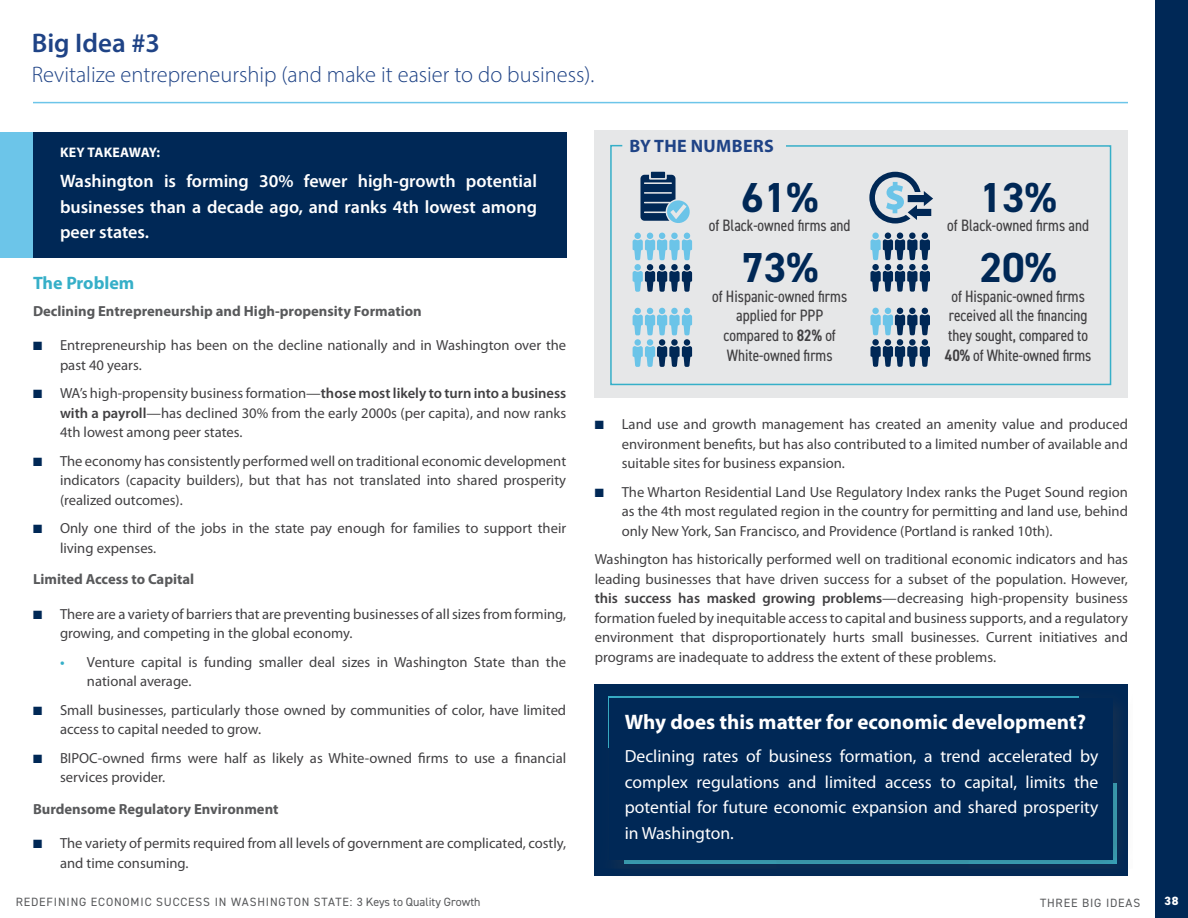
<style>
.page{position:relative;width:1188px;height:918px;background:#fff}
.page>*{position:absolute;margin:0;border:0;box-sizing:border-box;transform-origin:0 0}
.t1{font:700 42px "DIN2014";color:#002856}
.t2{font:600 27px "Myriad Pro";color:#1f4386}
.t3{font:300 22.5px "Myriad Pro";color:#1f4386}
.t4{font:700 21px "Myriad Pro";color:#fff}
.t5{font:600 18px/25.5px "Myriad Pro";color:#fff;text-align:justify}
.t6{font:700 18px "Myriad Pro";letter-spacing:.02em;color:#1f4386}
.t7{font:700 18px "Myriad Pro";color:#36afc8}
.t8{font:17.7px/25.5px "Myriad Pro";color:#fff;text-align:justify}
.t9{font:condensed 16.5px/19.8px "DIN2014";color:#414042;text-align:center}
.t10{font:14.7px/19.5px "Myriad Pro";color:#414042}
.t11{font:700 14.7px "Myriad Pro";color:#58595b}
.t12{font:700 13.8px "Myriad Pro";letter-spacing:.02em;color:#fff}
.t13{font:12px "DIN2014";letter-spacing:.07em;color:#58595b}
.t14{font:800 12px "DIN2014";color:#fff}
.s1{font-weight:600}
.s2{color:#002856}
.s3{font-weight:600;color:#36afc8}
</style>
<div class="page">
<div style="left:1155px;top:0;width:33px;height:918px;background:#002856"></div>
<hr style="left:33px;top:102px;width:1095px;height:1px;background:#6cc5e9">
<div style="left:595px;top:130px;width:533px;height:268px;background:#e6e7e8"></div>
<svg style="left:610px;top:144px;width:502px;height:242px"></svg>
<div style="left:0;top:132px;width:506px;height:125px;background:#6cc5e9"></div>
<div style="left:33px;top:132px;width:533px;height:125px;background:#002856"></div>
<div style="left:595px;top:684px;width:533px;height:192px;background:#002856"></div>
<div style="left:600px;top:689px;width:533px;height:191px;background:#414042;opacity:.34"></div>
<div style="left:610px;top:698px;width:503px;height:162px;background:#002856"></div>
<div style="left:634px;top:264px;width:7px;height:7px;background:#6bc4e8;border-radius:50%"></div>
<div style="left:647px;top:264px;width:6px;height:7px;background:#002856;border-radius:50%"></div>
<div style="left:659px;top:264px;width:6px;height:7px;background:#002856;border-radius:50%"></div>
<div style="left:671px;top:264px;width:7px;height:7px;background:#002856;border-radius:50%"></div>
<svg style="left:633px;top:233px;width:59px;height:27px"></svg>
<div style="left:684px;top:264px;width:6px;height:7px;background:#002856;border-radius:50%"></div>
<svg style="left:633px;top:271px;width:59px;height:21px"></svg>
<svg style="left:870px;top:233px;width:60px;height:59px"></svg>
<div style="left:634px;top:339px;width:7px;height:7px;background:#6bc4e8;border-radius:50%"></div>
<div style="left:647px;top:339px;width:6px;height:7px;background:#6bc4e8;border-radius:50%"></div>
<div style="left:659px;top:339px;width:6px;height:7px;background:#002856;border-radius:50%"></div>
<svg style="left:671px;top:339px;width:7px;height:7px"></svg>
<svg style="left:633px;top:308px;width:59px;height:27px"></svg>
<div style="left:684px;top:339px;width:6px;height:7px;background:#002856;border-radius:50%"></div>
<svg style="left:633px;top:346px;width:59px;height:21px"></svg>
<div style="left:872px;top:339px;width:7px;height:7px;background:#002856;border-radius:50%"></div>
<div style="left:885px;top:339px;width:6px;height:7px;background:#002856;border-radius:50%"></div>
<div style="left:897px;top:339px;width:6px;height:7px;background:#002856;border-radius:50%"></div>
<div style="left:909px;top:339px;width:7px;height:7px;background:#002856;border-radius:50%"></div>
<svg style="left:870px;top:308px;width:60px;height:27px"></svg>
<div style="left:922px;top:339px;width:6px;height:7px;background:#002856;border-radius:50%"></div>
<svg style="left:870px;top:346px;width:60px;height:21px"></svg>
<svg style="left:640px;top:175px;width:51px;height:49px"></svg>
<div style="left:651px;top:172px;width:14px;height:6px;background:#002856"></div>
<svg style="left:869px;top:172px;width:64px;height:52px"></svg>
<h2 class="t2" style="left:32px;top:25px;width:130px">Big Idea #3</h2>
<h3 class="t3" style="left:32px;top:61px;width:564px">Revitalize entrepreneurship (and make it easier to do business).</h3>
<p class="t6" style="left:629px;top:135px;width:146px">BY THE NUMBERS</p>
<p class="t12" style="left:60px;top:144px;width:102px">KEY TAKEAWAY:</p>
<p class="t5" style="left:60px;top:168px;width:478px">Washington is forming 30% fewer high-growth potential businesses than a decade ago, and ranks 4th lowest among peer states.</p>
<h1 class="t1" style="left:741px;top:169px;width:79px">61%</h1>
<h1 class="t1" style="left:980px;top:169px;width:79px">13%</h1>
<p class="t9" style="left:947px;top:215px;width:143px">of Black-owned firms and</p>
<h1 class="t1" style="left:980px;top:239px;width:79px">20%</h1>
<p class="t9" style="left:945px;top:285px;width:148px">of Hispanic-owned firms received all the financing they sought, compared to<br><span class="s1">40%</span> of White-owned firms</p>
<p class="t9" style="left:709px;top:215px;width:143px">of Black-owned firms and</p>
<h1 class="t1" style="left:741px;top:239px;width:79px">73%</h1>
<p class="t9" style="left:712px;top:285px;width:137px">of Hispanic-owned firms applied for PPP compared to <span class="s1">82%</span> of<br>White-owned firms</p>
<p class="t7" style="left:33px;top:271px;width:103px">The Problem</p>
<p class="t11" style="left:33px;top:301px;width:390px">Declining Entrepreneurship and High-propensity Formation</p>
<p class="t10" style="left:60px;top:335px;width:508px;text-indent:-27px"><span class="s2">■</span> Entrepreneurship has been on the decline nationally and in Washington over the past 40 years.</p>
<p class="t10" style="left:60px;top:383px;width:508px;text-align:justify;text-indent:-27px"><span class="s2">■</span> WA’s high-propensity business formation—<span class="s1">those most likely to turn into a business with a payroll</span>—has declined 30% from the early 2000s (per capita), and now ranks 4th lowest among peer states.</p>
<p class="t10" style="left:60px;top:451px;width:508px;text-align:justify;text-indent:-27px"><span class="s2">■</span> The economy has consistently performed well on traditional economic development indicators (capacity builders), but that has not translated into shared prosperity (realized outcomes).</p>
<p class="t10" style="left:60px;top:518px;width:508px;text-indent:-27px"><span class="s2">■</span> Only one third of the jobs in the state pay enough for families to support their living expenses.</p>
<p class="t11" style="left:33px;top:570px;width:163px">Limited Access to Capital</p>
<p class="t10" style="left:60px;top:604px;width:508px;text-indent:-27px"><span class="s2">■</span> There are a variety of barriers that are preventing businesses of all sizes from forming, growing, and competing in the global economy.</p>
<p class="t10" style="left:87px;top:652px;width:481px;text-indent:-27px"><span class="s3">•</span> Venture capital is funding smaller deal sizes in Washington State than the national average.</p>
<p class="t10" style="left:60px;top:700px;width:508px;text-indent:-27px"><span class="s2">■</span> Small businesses, particularly those owned by communities of color, have limited access to capital needed to grow.</p>
<p class="t10" style="left:60px;top:748px;width:508px;text-indent:-27px"><span class="s2">■</span> BIPOC-owned firms were half as likely as White-owned firms to use a financial services provider.</p>
<p class="t11" style="left:33px;top:799px;width:247px">Burdensome Regulatory Environment</p>
<p class="t10" style="left:60px;top:833px;width:508px;text-indent:-27px"><span class="s2">■</span> The variety of permits required from all levels of government are complicated, costly, and time consuming.</p>
<p class="t10" style="left:622px;top:415px;width:508px;text-align:justify;text-indent:-27px"><span class="s2">■</span> Land use and growth management has created an amenity value and produced environment benefits, but has also contributed to a limited number of available and suitable sites for business expansion.</p>
<p class="t10" style="left:622px;top:482px;width:508px;text-align:justify;text-indent:-27px"><span class="s2">■</span> The Wharton Residential Land Use Regulatory Index ranks the Puget Sound region as the 4th most regulated region in the country for permitting and land use, behind only New York, San Francisco, and Providence (Portland is ranked 10th).</p>
<p class="t10" style="left:595px;top:550px;width:535px;text-align:justify">Washington has historically performed well on traditional economic indicators and has leading businesses that have driven success for a subset of the population. However, <span class="s1">this success has masked growing problems</span>—decreasing high-propensity business formation fueled by inequitable access to capital and business supports, and a regulatory environment that disproportionately hurts small businesses. Current initiatives and programs are inadequate to address the extent of these problems.</p>
<h3 class="t4" style="left:625px;top:709px;width:463px">Why does this matter for economic development?</h3>
<p class="t8" style="left:625px;top:743px;width:475px">Declining rates of business formation, a trend accelerated by complex regulations and limited access to capital, limits the potential for future economic expansion and shared prosperity in Washington.</p>
<p class="t13" style="left:16px;top:895px;width:466px">REDEFINING ECONOMIC SUCCESS IN WASHINGTON STATE: 3 Keys to Quality Growth</p>
<p class="t13" style="left:1040px;top:895px;width:102px">THREE BIG IDEAS</p>
<p class="t14" style="left:1164px;top:893px;width:16px">38</p>
</div>
